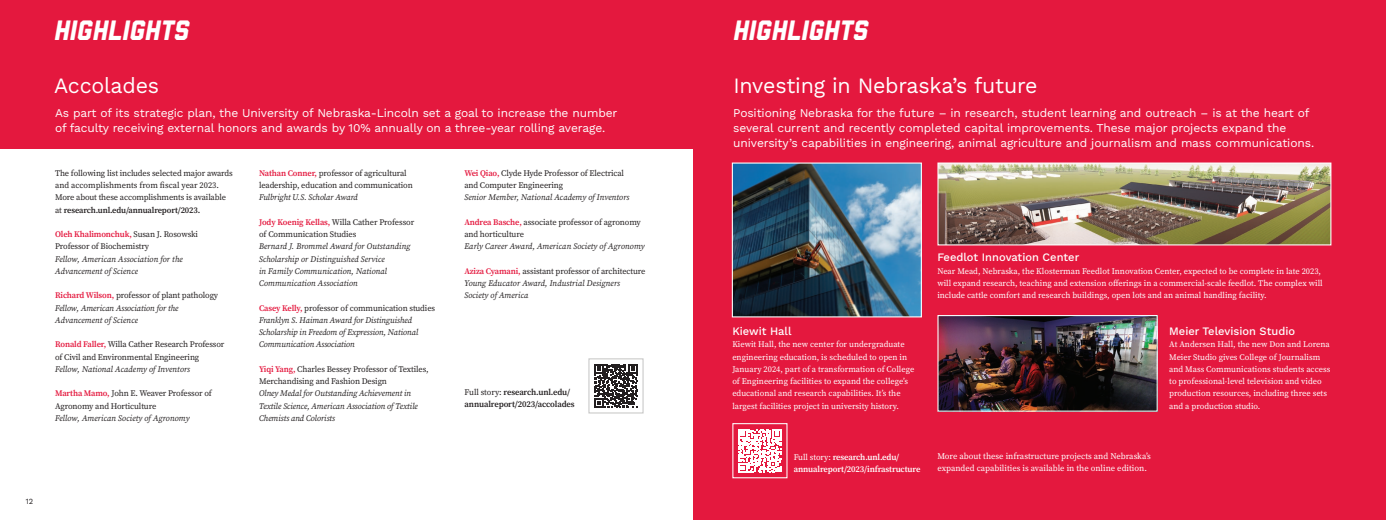
<style>
.page{position:relative;width:1386px;height:520px;background:#fff}
.page>*{position:absolute;margin:0;border:0;box-sizing:border-box;transform-origin:0 0}
.t1{font:italic 800 28px "Liberator";color:#fff}
.t2{font:21.88px "Work Sans";letter-spacing:-.01em;color:#fff}
.t3{font:11.9px/14.9px "Work Sans";letter-spacing:-.01em;color:#fff}
.t4{font:500 11.38px "Work Sans";color:#fff}
.t5{font:8.75px/12.2px "Source Serif 4";color:#fff}
.t6{font:600 8.75px/12.2px "Source Serif 4";letter-spacing:-.015em;color:#fff}
.t7{font:600 8.75px/12.2px "Source Serif 4";letter-spacing:-.015em;color:#231f20}
.t8{font:italic 8.58px/12.2px "Source Serif 4";letter-spacing:-.01em;color:#231f20}
.t9{font:8.58px/12.2px "Source Serif 4";color:#fff}
.t10{font:8.58px/12.2px "Source Serif 4";letter-spacing:-.015em;color:#231f20}
.t11{font:7.88px "Work Sans";color:#231f20;scale:.96 1}
.s1{font-weight:600}
.s2{font-weight:600;color:#e4183e}
.s3{font-weight:600;font-style:normal;color:#e4183e}
.s4{font-style:normal}
.s5{font-weight:400;font-size:8.58px}
</style>
<div class="page">
<div style="left:693px;top:0;width:693px;height:520px;background:#e4183e"></div>
<img style="left:734px;top:164px;width:186px;height:151px">
<div style="left:732px;top:162px;width:190px;height:155px;border:1px solid #fff"></div>
<div style="left:0;top:0;width:693px;height:149px;background:#e4183e"></div>
<svg style="left:594px;top:364px;width:44px;height:44px"></svg>
<div style="left:588px;top:358px;width:56px;height:55px;border:1px solid #c7c7c6"></div>
<svg style="left:738px;top:429px;width:44px;height:43px"></svg>
<div style="left:732px;top:423px;width:56px;height:55px;border:1px solid #fff"></div>
<img style="left:939px;top:317px;width:217px;height:92px">
<div style="left:937px;top:315px;width:221px;height:96px;border:1px solid #fff"></div>
<img style="left:939px;top:164px;width:390px;height:79px">
<div style="left:937px;top:162px;width:394px;height:83px;border:1px solid #fff"></div>
<p class="t11" style="left:26px;top:495px;width:9px">12</p>
<h1 class="t1" style="left:53px;top:20px;width:140px">HIGHLIGHTS</h1>
<h1 class="t1" style="left:732px;top:20px;width:140px">HIGHLIGHTS</h1>
<h2 class="t2" style="left:54px;top:69px;width:106px">Accolades</h2>
<h2 class="t2" style="left:733px;top:69px;width:306px">Investing in Nebraska’s future</h2>
<h3 class="t3" style="left:55px;top:105px;width:564px">As part of its strategic plan, the University of Nebraska-Lincoln set a goal to increase the number of faculty receiving external honors and awards by 10% annually on a three-year rolling average.</h3>
<p class="t3" style="left:733px;top:105px;width:582px">Positioning Nebraska for the future – in research, student learning and outreach – is at the heart of several current and recently completed capital improvements. These major projects expand the university’s capabilities in engineering, animal agriculture and journalism and mass communications.</p>
<p class="t10" style="left:55px;top:167px;width:179px">The following list includes selected major awards and accomplishments from fiscal year 2023.<br>More about these accomplishments is available at <span class="s1">research.unl.edu/annualreport/2023.</span></p>
<p class="t10" style="left:55px;top:228px;width:144px"><span class="s2">Oleh Khalimonchuk,</span> Susan J. Rosowski<br>Professor of Biochemistry</p>
<p class="t8" style="left:55px;top:252px;width:129px">Fellow, American Association for the<br>Advancement of Science</p>
<p class="t8" style="left:55px;top:289px;width:165px"><span class="s3">Richard Wilson,</span> <span class="s4">professor of plant pathology<br></span>Fellow, American Association for the<br>Advancement of Science</p>
<p class="t10" style="left:55px;top:338px;width:171px"><span class="s2">Ronald Faller,</span> Willa Cather Research Professor of Civil and Environmental Engineering</p>
<p class="t8" style="left:55px;top:363px;width:137px">Fellow, National Academy of Inventors</p>
<p class="t10" style="left:55px;top:387px;width:158px"><span class="s2">Martha Mamo,</span> John E. Weaver Professor of<br>Agronomy and Horticulture</p>
<p class="t8" style="left:55px;top:412px;width:136px">Fellow, American Society of Agronomy</p>
<p class="t10" style="left:259px;top:167px;width:155px"><span class="s2">Nathan Conner,</span> professor of agricultural leadership, education and communication</p>
<p class="t8" style="left:259px;top:191px;width:100px">Fulbright U.S. Scholar Award</p>
<p class="t10" style="left:259px;top:216px;width:157px"><span class="s2">Jody Koenig Kellas,</span> Willa Cather Professor of Communication Studies</p>
<p class="t8" style="left:259px;top:240px;width:153px">Bernard J. Brommel Award for Outstanding Scholarship or Distinguished Service<br>in Family Communication, National Communication Association</p>
<p class="t8" style="left:259px;top:301px;width:178px"><span class="s3">Casey Kelly,</span> <span class="s4">professor of communication studies </span>Franklyn S. Haiman Award for Distinguished Scholarship in Freedom of Expression, National Communication Association</p>
<p class="t10" style="left:259px;top:363px;width:171px"><span class="s2">Yiqi Yang,</span> Charles Bessey Professor of Textiles,<br>Merchandising and Fashion Design</p>
<p class="t8" style="left:259px;top:387px;width:160px">Olney Medal for Outstanding Achievement in<br>Textile Science, American Association of Textile<br>Chemists and Colorists</p>
<p class="t10" style="left:464px;top:167px;width:161px"><span class="s2">Wei Qiao,</span> Clyde Hyde Professor of Electrical and Computer Engineering</p>
<p class="t8" style="left:464px;top:191px;width:167px">Senior Member, National Academy of Inventors</p>
<p class="t10" style="left:464px;top:216px;width:178px"><span class="s2">Andrea Basche,</span> associate professor of agronomy and horticulture</p>
<p class="t8" style="left:464px;top:240px;width:182px">Early Career Award, American Society of Agronomy</p>
<p class="t8" style="left:464px;top:265px;width:183px"><span class="s3">Aziza Cyamani,</span> <span class="s4">assistant professor of architecture<br></span>Young Educator Award, Industrial Designers<br>Society of America</p>
<p class="t7" style="left:465px;top:386px;width:111px"><span class="s5">Full story:</span> research.unl.edu/ annualreport/2023/accolades</p>
<h3 class="t4" style="left:732px;top:322px;width:61px">Kiewit Hall</h3>
<p class="t9" style="left:732px;top:338px;width:183px">Kiewit Hall, the new center for undergraduate engineering education, is scheduled to open in January 2024, part of a transformation of College of Engineering facilities to expand the college’s educational and research capabilities. It’s the largest facilities project in university history.</p>
<p class="t6" style="left:794px;top:451px;width:128px"><span class="s5">Full story:</span> research.unl.edu/ annualreport/2023/infrastructure</p>
<h3 class="t4" style="left:937px;top:249px;width:143px">Feedlot Innovation Center</h3>
<p class="t9" style="left:937px;top:265px;width:387px">Near Mead, Nebraska, the Klosterman Feedlot Innovation Center, expected to be complete in late 2023, will expand research, teaching and extension offerings in a commercial-scale feedlot. The complex will include cattle comfort and research buildings, open lots and an animal handling facility.</p>
<h3 class="t4" style="left:1169px;top:322px;width:127px">Meier Television Studio</h3>
<p class="t9" style="left:1169px;top:338px;width:163px">At Andersen Hall, the new Don and Lorena Meier Studio gives College of Journalism and Mass Communications students access to professional-level television and video production resources, including three sets and a production studio.</p>
<p class="t5" style="left:937px;top:450px;width:215px">More about these infrastructure projects and Nebraska’s expanded capabilities is available in the online edition.</p>
</div>
